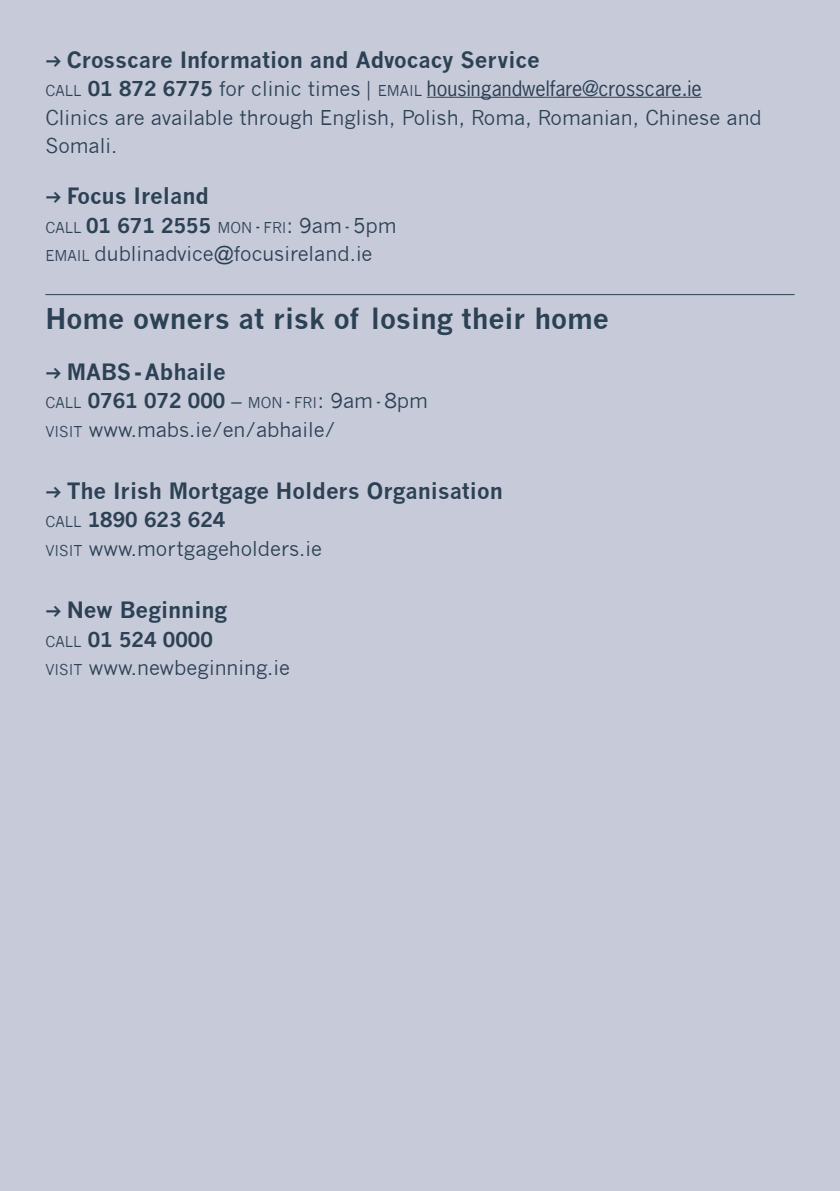
<style>
.page{position:relative;width:840px;height:1191px;background:#fff}
.page>*{position:absolute;margin:0;border:0;box-sizing:border-box;transform-origin:0 0}
.t1{font:700 28px "News Gothic";color:#2c4154}
.t2{font:700 22px "News Gothic";color:#2c4154}
.t3{font:20px/28.4px "News Gothic";color:#2c4154}
.t4{font:20px "News Gothic Std";color:#2c4154}
.t5{font:14.6px "News Gothic";color:#2c4154}
.s1{font-family:"Fedra Sans Std";font-weight:400}
.s2{font-family:"News Gothic";font-size:14.6px}
.s3{font-family:"News Gothic";font-weight:700}
.s4{font-family:"News Gothic"}
.s5{font-family:"Fedra Sans Std";font-weight:300}
.s6{font-weight:700;font-size:20px}
.s7{font-size:20px}
.s8{font-size:14.6px}
.s9{font-weight:700}
</style>
<div class="page">
<div style="left:0;top:0;width:839px;height:1191px;background:#c6cad9"></div>
<hr style="left:426px;top:97px;width:275px;height:1px;background:#2c4154">
<hr style="left:45px;top:294px;width:749px;height:1px;background:#2c4154">
<p class="t2" style="left:45px;top:47px;width:495px"><span class="s1">→</span> Crosscare Information and Advocacy Service</p>
<p class="t4" style="left:45px;top:76px;width:657px"><span class="s2">CALL</span> <span class="s3">01 872 6775</span> <span class="s4">for clinic times</span> <span class="s5">|</span> <span class="s2">EMAIL</span> housingandwelfare@crosscare.ie</p>
<p class="t3" style="left:45px;top:103px;width:717px">Clinics are available through English, Polish, Roma, Romanian, Chinese and<br>Somali.</p>
<p class="t2" style="left:45px;top:183px;width:165px"><span class="s1">→</span> Focus Ireland</p>
<p class="t5" style="left:45px;top:219px;width:352px">CALL <span class="s6">01 671 2555</span> MON <span class="s7">-</span> FRI<span class="s7">: 9am-5pm</span></p>
<p class="t3" style="left:45px;top:239px;width:328px"><span class="s8">EMAIL</span> dublinadvice@focusireland.ie</p>
<h1 class="t1" style="left:45px;top:301px;width:564px">Home owners at risk of losing their home</h1>
<p class="t2" style="left:45px;top:358px;width:182px"><span class="s1">→</span> MABS-Abhaile</p>
<p class="t5" style="left:45px;top:394px;width:384px">CALL <span class="s6">0761 072 000</span> <span class="s7">–</span> MON <span class="s7">-</span> FRI<span class="s7">: 9am-8pm</span></p>
<p class="t3" style="left:45px;top:415px;width:291px"><span class="s8">VISIT</span> www.mabs.ie/en/abhaile/</p>
<p class="t2" style="left:45px;top:477px;width:458px"><span class="s1">→</span> The Irish Mortgage Holders Organisation</p>
<p class="t3" style="left:45px;top:506px;width:278px"><span class="s8">CALL</span> <span class="s9">1890 623 624<br></span><span class="s8">VISIT</span> www.mortgageholders.ie</p>
<p class="t2" style="left:45px;top:596px;width:183px"><span class="s1">→</span> New Beginning</p>
<p class="t3" style="left:45px;top:625px;width:246px"><span class="s8">CALL</span> <span class="s9">01 524 0000<br></span><span class="s8">VISIT</span> www.newbeginning.ie</p>
</div>
